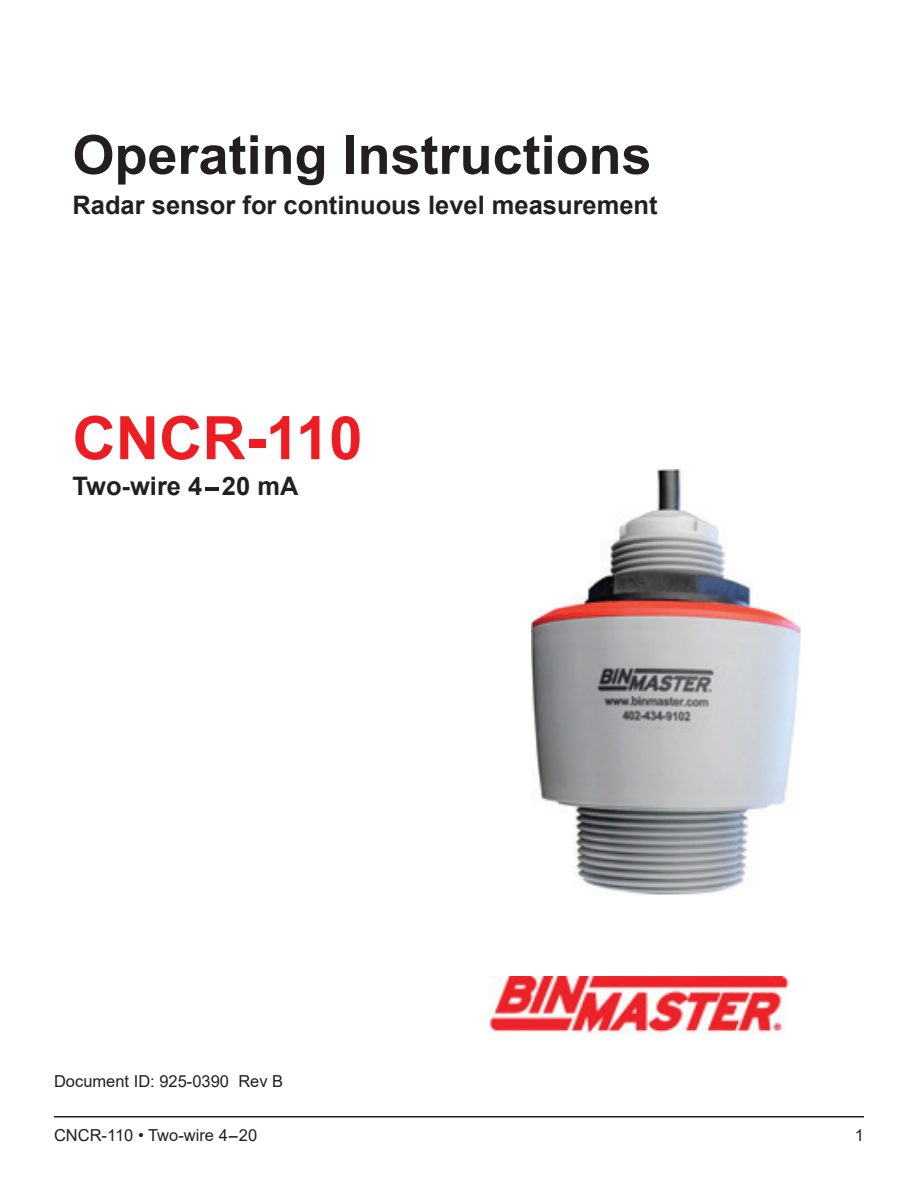
<style>
.page{position:relative;width:918px;height:1188px;background:#fff}
.page>*{position:absolute;margin:0;border:0;box-sizing:border-box;transform-origin:0 0}
.t1{font:700 60px "Arial";color:#ee1d23}
.t2{font:700 54px "Arial";color:#231f20}
.t3{font:700 25.5px "Arial";color:#231f20}
.t4{font:16.5px "Arial";color:#231f20}
</style>
<div class="page">
<hr style="left:54px;top:1116px;width:810px;height:2px;background:#231f20">
<img style="left:531px;top:470px;width:269px;height:424px">
<img style="left:491px;top:977px;width:298px;height:58px">
<h2 class="t2" style="left:72px;top:117px;width:581px">Operating Instructions</h2>
<p class="t3" style="left:72px;top:187px;width:587px">Radar sensor for continuous level measurement</p>
<h1 class="t1" style="left:72px;top:396px;width:292px">CNCR-110</h1>
<p class="t3" style="left:72px;top:468px;width:227px">Two-wire 4-20 mA</p>
<p class="t4" style="left:54px;top:1070px;width:231px">Document ID: 925-0390 Rev B</p>
<p class="t4" style="left:54px;top:1123px;width:205px">CNCR-110 • Two-wire 4-20</p>
<p class="t4" style="left:855px;top:1123px;width:11px">1</p>
</div>
